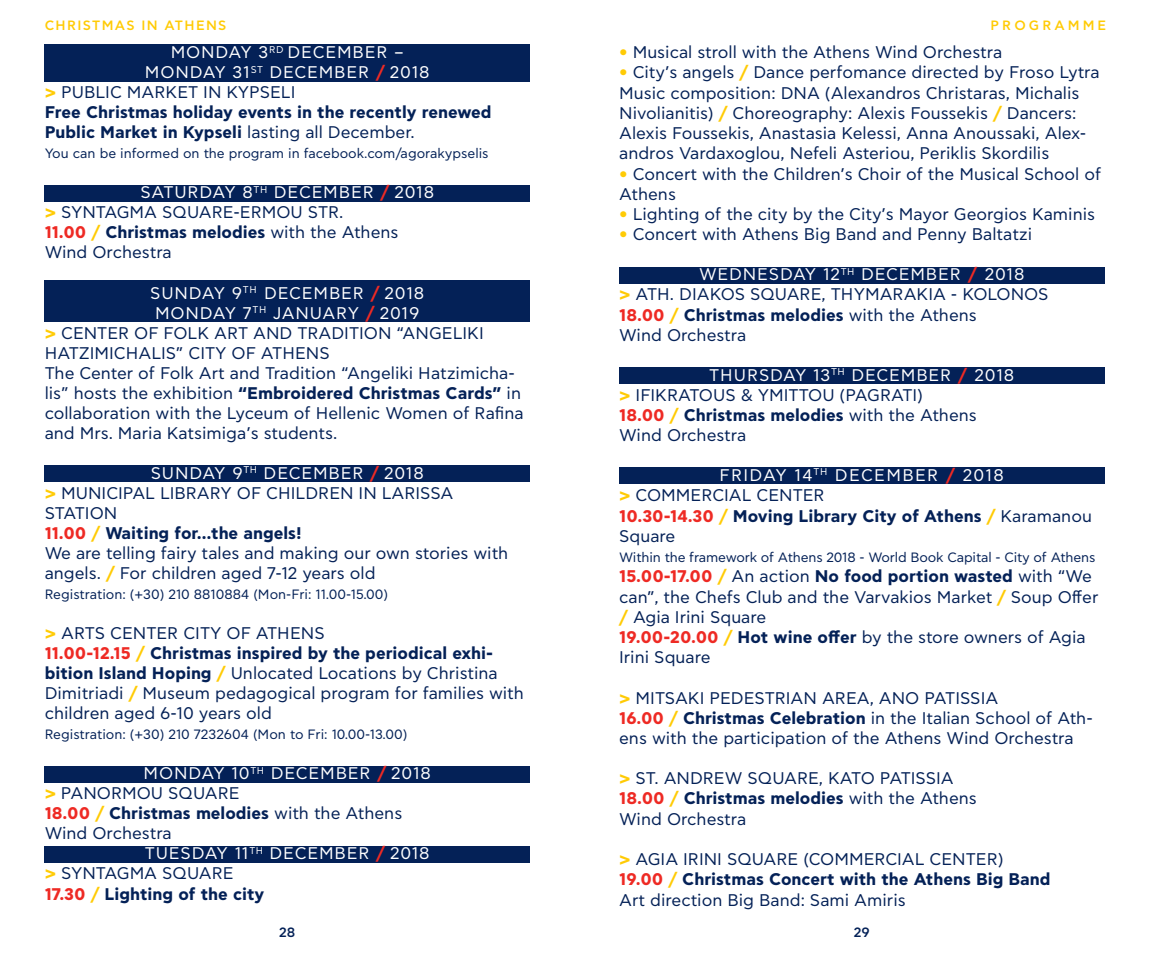
<style>
.page{position:relative;width:1149px;height:957px;background:#fff}
.page>*{position:absolute;margin:0;border:0;box-sizing:border-box;transform-origin:0 0}
.t1{font:16.88px/20.2px "CF Asty Std";color:#042157}
.t2{font:700 16.88px "CF Asty Std";color:#042157}
.t3{font:16.88px "CF Asty Std";letter-spacing:.05em;color:#fff}
.t4{font:13.5px "CF Asty Std";color:#042157}
.t5{font:500 13.5px "CF Asty Std";letter-spacing:.1em;color:#ffcb05}
.t6{font:500 13.5px "CF Asty Std";letter-spacing:.23em;color:#ffcb05}
.t7{font:500 13.5px "CF Asty Std";color:#042157}
.s1{font-weight:700;color:#ee2a24}
.s2{font-weight:700;color:#ffcb05}
.s3{font-weight:400}
.s4{color:#fff}
.s5{font-weight:700}
.s6{color:#ee2a24}
.s7{color:#ffcb05}
</style>
<div class="page">
<div style="left:45px;top:281px;width:484px;height:38px;background:#042157"></div>
<div style="left:45px;top:45px;width:484px;height:37px;background:#042157"></div>
<div style="left:45px;top:185px;width:484px;height:17px;background:#042157"></div>
<div style="left:45px;top:305px;width:484px;height:17px;background:#042157"></div>
<div style="left:45px;top:465px;width:484px;height:17px;background:#042157"></div>
<div style="left:45px;top:766px;width:484px;height:16px;background:#042157"></div>
<div style="left:45px;top:846px;width:484px;height:17px;background:#042157"></div>
<div style="left:619px;top:267px;width:484px;height:16px;background:#042157"></div>
<div style="left:619px;top:367px;width:484px;height:17px;background:#042157"></div>
<div style="left:619px;top:467px;width:484px;height:17px;background:#042157"></div>
<p class="t5" style="left:45px;top:18px;width:183px">CHRISTMAS IN ATHENS</p>
<p class="t6" style="left:990px;top:18px;width:117px">PROGRAMME</p>
<p class="t3" style="left:171px;top:43px;width:234px">MONDAY 3<sup>RD</sup> DECEMBER –</p>
<p class="t3" style="left:145px;top:63px;width:286px">MONDAY 31<sup>ST</sup> DECEMBER <span class="s1">/</span> 2018</p>
<p class="t1" style="left:45px;top:83px;width:252px"><span class="s2">&gt;</span> PUBLIC MARKET IN KYPSELI</p>
<p class="t2" style="left:45px;top:102px;width:448px">Free Christmas holiday events in the recently renewed</p>
<p class="t2" style="left:45px;top:122px;width:371px">Public Market in Kypseli <span class="s3">lasting all December.</span></p>
<p class="t4" style="left:45px;top:146px;width:445px">You can be informed on the program in facebook.com/agorakypselis</p>
<p class="t1" style="left:45px;top:183px;width:391px;text-indent:96px"><span class="s4">SATURDAY 8</span><sup>TH</sup> <span class="s4">DECEMBER</span> <span class="s1">/</span> <span class="s4">2018 </span><span class="s2">&gt;</span> SYNTAGMA SQUARE-ERMOU STR.<br><span class="s1">11.00</span> <span class="s2">/</span> <span class="s5">Christmas melodies</span> with the Athens<br>Wind Orchestra</p>
<p class="t3" style="left:150px;top:283px;width:275px">SUNDAY 9<sup>TH</sup> DECEMBER <span class="s1">/</span> 2018</p>
<p class="t3" style="left:155px;top:303px;width:266px">MONDAY 7<sup>ΤΗ</sup> JANUARY <span class="s1">/</span> 2019</p>
<p class="t1" style="left:45px;top:323px;width:440px"><span class="s2">&gt;</span> CENTER OF FOLK ART AND TRADITION “ANGELIKI</p>
<p class="t1" style="left:45px;top:343px;width:286px">HATZIMICHALIS” CITY OF ATHENS</p>
<p class="t1" style="left:45px;top:363px;width:471px">The Center of Folk Art and Tradition “Angeliki Hatzimicha-</p>
<p class="t2" style="left:45px;top:383px;width:478px"><span class="s3">lis” hosts the exhibition</span> “Embroidered Christmas Cards” <span class="s3">in</span></p>
<p class="t1" style="left:45px;top:403px;width:480px">collaboration with the Lyceum of Hellenic Women of Rafina</p>
<p class="t1" style="left:45px;top:423px;width:294px">and Mrs. Maria Katsimiga’s students.</p>
<p class="t1" style="left:45px;top:463px;width:465px;text-indent:106px"><span class="s4">SUNDAY 9</span><sup>TH</sup> <span class="s4">DECEMBER</span> <span class="s1">/</span> <span class="s4">2018<br></span><span class="s2">&gt;</span> MUNICIPAL LIBRARY OF CHILDREN IN LARISSA STATION<br><span class="s1">11.00</span> <span class="s2">/</span> <span class="s5">Waiting for…the angels!<br></span>We are telling fairy tales and making our own stories with angels. <span class="s2">/</span> For children aged 7-12 years old</p>
<p class="t4" style="left:45px;top:587px;width:345px">Registration: (+30) 210 8810884 (Mon-Fri: 11.00-15.00)</p>
<p class="t1" style="left:45px;top:624px;width:480px"><span class="s2">&gt;</span> ARTS CENTER CITY OF ATHENS<br><span class="s1">11.00-12.15</span> <span class="s2">/</span> <span class="s5">Christmas inspired by the periodical exhi&shy;bition Island Hoping</span> <span class="s2">/</span> Unlocated Locations by Christina Dimitriadi <span class="s2">/</span> Museum pedagogical program for families with children aged 6-10 years old</p>
<p class="t4" style="left:45px;top:727px;width:364px">Registration: (+30) 210 7232604 (Mon to Fri: 10.00-13.00)</p>
<p class="t3" style="left:144px;top:764px;width:288px">MONDAY 10<sup>TH</sup> DECEMBER <span class="s1">/</span> 2018</p>
<p class="t1" style="left:45px;top:784px;width:196px"><span class="s2">&gt;</span> PANORMOU SQUARE</p>
<p class="t2" style="left:45px;top:803px;width:359px"><span class="s6">18.00</span> <span class="s7">/</span> Christmas melodies <span class="s3">with the Athens</span></p>
<p class="t1" style="left:45px;top:824px;width:129px">Wind Orchestra</p>
<p class="t3" style="left:145px;top:844px;width:286px">TUESDAY 11<sup>TH</sup> DECEMBER <span class="s1">/</span> 2018</p>
<p class="t1" style="left:45px;top:864px;width:190px"><span class="s2">&gt;</span> SYNTAGMA SQUARE</p>
<p class="t2" style="left:45px;top:884px;width:221px"><span class="s6">17.30</span> <span class="s7">/</span> Lighting of the city</p>
<p class="t1" style="left:619px;top:43px;width:384px"><span class="s2">•</span> Musical stroll with the Athens Wind Orchestra</p>
<p class="t1" style="left:619px;top:63px;width:482px"><span class="s2">•</span> City’s angels <span class="s2">/</span> Dance perfomance directed by Froso Lytra Music composition: DNA (Alexandros Christaras, Michalis Nivolianitis) <span class="s2">/</span> Choreography: Alexis Foussekis <span class="s2">/</span> Dancers:<br>Alexis Foussekis, Anastasia Kelessi, Anna Anoussaki, Alex&shy;andros Vardaxoglou, Nefeli Asteriou, Periklis Skordilis</p>
<p class="t1" style="left:619px;top:164px;width:483px"><span class="s2">•</span> Concert with the Children’s Choir of the Musical School of<br>Athens</p>
<p class="t1" style="left:619px;top:205px;width:477px"><span class="s2">•</span> Lighting of the city by the City’s Mayor Georgios Kaminis</p>
<p class="t1" style="left:619px;top:225px;width:414px"><span class="s2">•</span> Concert with Athens Big Band and Penny Baltatzi</p>
<p class="t1" style="left:619px;top:265px;width:431px;text-indent:80px"><span class="s4">WEDNESDAY 12</span><sup>TH</sup> <span class="s4">DECEMBER</span> <span class="s1">/</span> <span class="s4">2018<br></span><span class="s2">&gt;</span> ATH. DIAKOS SQUARE, THYMARAKIA - KOLONOS<br><span class="s1">18.00</span> <span class="s2">/</span> <span class="s5">Christmas melodies</span> with the Athens<br>Wind Orchestra</p>
<p class="t1" style="left:619px;top:365px;width:396px;text-indent:90px"><span class="s4">THURSDAY 13</span><sup>TH</sup> <span class="s4">DECEMBER</span> <span class="s1">/</span> <span class="s4">2018 </span><span class="s2">&gt;</span> IFIKRATOUS &amp; YMITTOU (PAGRATI)<br><span class="s1">18.00</span> <span class="s2">/</span> <span class="s5">Christmas melodies</span> with the Athens<br>Wind Orchestra</p>
<p class="t1" style="left:619px;top:465px;width:474px;text-indent:100px"><span class="s4">FRIDAY 14</span><sup>TH</sup> <span class="s4">DECEMBER</span> <span class="s1">/</span> <span class="s4">2018<br></span><span class="s2">&gt;</span> COMMERCIAL CENTER<br><span class="s1">10.30-14.30</span> <span class="s2">/</span> <span class="s5">Moving Library City of Athens</span> <span class="s2">/</span> Karamanou<br>Square</p>
<p class="t4" style="left:619px;top:550px;width:477px">Within the framework of Athens 2018 - World Book Capital - City of Athens</p>
<p class="t1" style="left:619px;top:567px;width:480px"><span class="s1">15.00-17.00</span> <span class="s2">/</span> An action <span class="s5">No food portion wasted</span> with “We can”, the Chefs Club and the Varvakios Market <span class="s2">/</span> Soup Offer <span class="s2">/</span> Agia Irini Square<br><span class="s1">19.00-20.00</span> <span class="s2">/</span> <span class="s5">Hot wine offer</span> by the store owners of Agia Irini Square</p>
<p class="t1" style="left:619px;top:688px;width:475px"><span class="s2">&gt;</span> MITSAKI PEDESTRIAN AREA, ANO PATISSIA<br><span class="s1">16.00</span> <span class="s2">/</span> <span class="s5">Christmas Celebration</span> in the Italian School of Ath&shy;ens with the participation of the Athens Wind Orchestra</p>
<p class="t1" style="left:619px;top:768px;width:359px"><span class="s2">&gt;</span> ST. ANDREW SQUARE, KATO PATISSIA<br><span class="s1">18.00</span> <span class="s2">/</span> <span class="s5">Christmas melodies</span> with the Athens<br>Wind Orchestra</p>
<p class="t1" style="left:619px;top:849px;width:433px"><span class="s2">&gt;</span> AGIA IRINI SQUARE (COMMERCIAL CENTER)<br><span class="s1">19.00</span> <span class="s2">/</span> <span class="s5">Christmas Concert with the Athens Big Band<br></span>Art direction Big Band: Sami Amiris</p>
<p class="t7" style="left:279px;top:924px;width:18px">28</p>
<p class="t7" style="left:853px;top:924px;width:17px">29</p>
</div>
